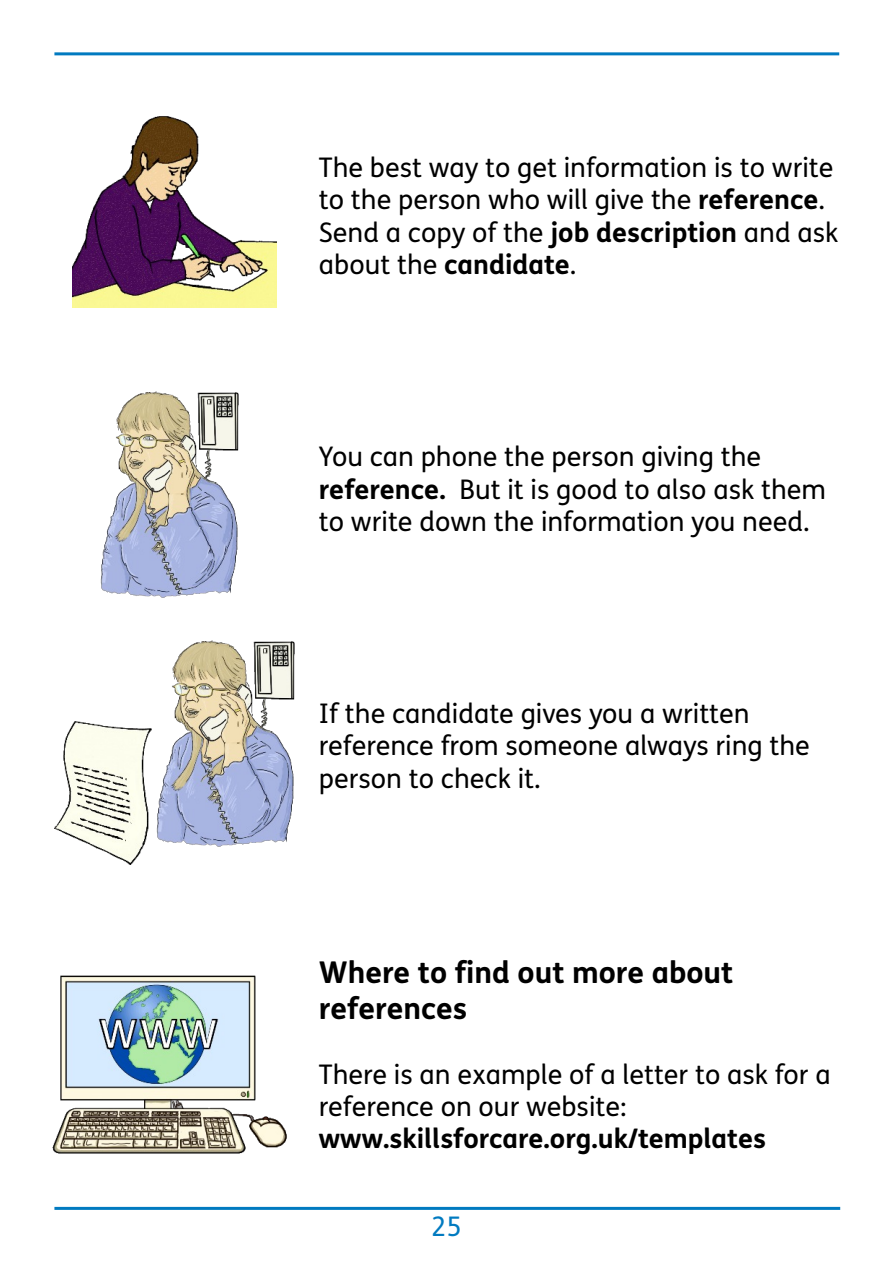
<style>
.page{position:relative;width:893px;height:1263px;background:#fff}
.page>*{position:absolute;margin:0;border:0;box-sizing:border-box;transform-origin:0 0}
.t1{font:700 30px/35.7px "FS Me";color:#000}
.t2{font:27px/32.1px "FS Me";color:#000}
.t3{font:700 27px "FS Me";color:#000}
.t4{font:27px "FS Me";color:#017ac0}
.s1{font-weight:700}
</style>
<div class="page">
<hr style="left:54px;top:1207px;width:786px;height:3px;background:#017ac0">
<hr style="left:54px;top:52px;width:785px;height:3px;background:#017ac0">
<img style="left:52px;top:975px;width:235px;height:179px">
<img style="left:151px;top:640px;width:144px;height:207px">
<img style="left:54px;top:721px;width:97px;height:143px">
<img style="left:100px;top:391px;width:139px;height:207px">
<img style="left:72px;top:116px;width:204px;height:191px">
<p class="t2" style="left:319px;top:155px;width:521px">The best way to get information is to write to the person who will give the <span class="s1">reference</span>.<br>Send a copy of the <span class="s1">job description</span> and ask about the <span class="s1">candidate</span>.</p>
<p class="t2" style="left:319px;top:444px;width:509px">You can phone the person giving the <span class="s1">reference.</span> But it is good to also ask them to write down the information you need.</p>
<p class="t2" style="left:319px;top:700px;width:492px">If the candidate gives you a written reference from someone always ring the person to check it.</p>
<p class="t1" style="left:319px;top:958px;width:416px">Where to find out more about references</p>
<p class="t2" style="left:319px;top:1061px;width:513px">There is an example of a letter to ask for a reference on our website:</p>
<p class="t3" style="left:319px;top:1128px;width:448px">www.skillsforcare.org.uk/templates</p>
<p class="t4" style="left:431px;top:1216px;width:32px">25</p>
</div>
